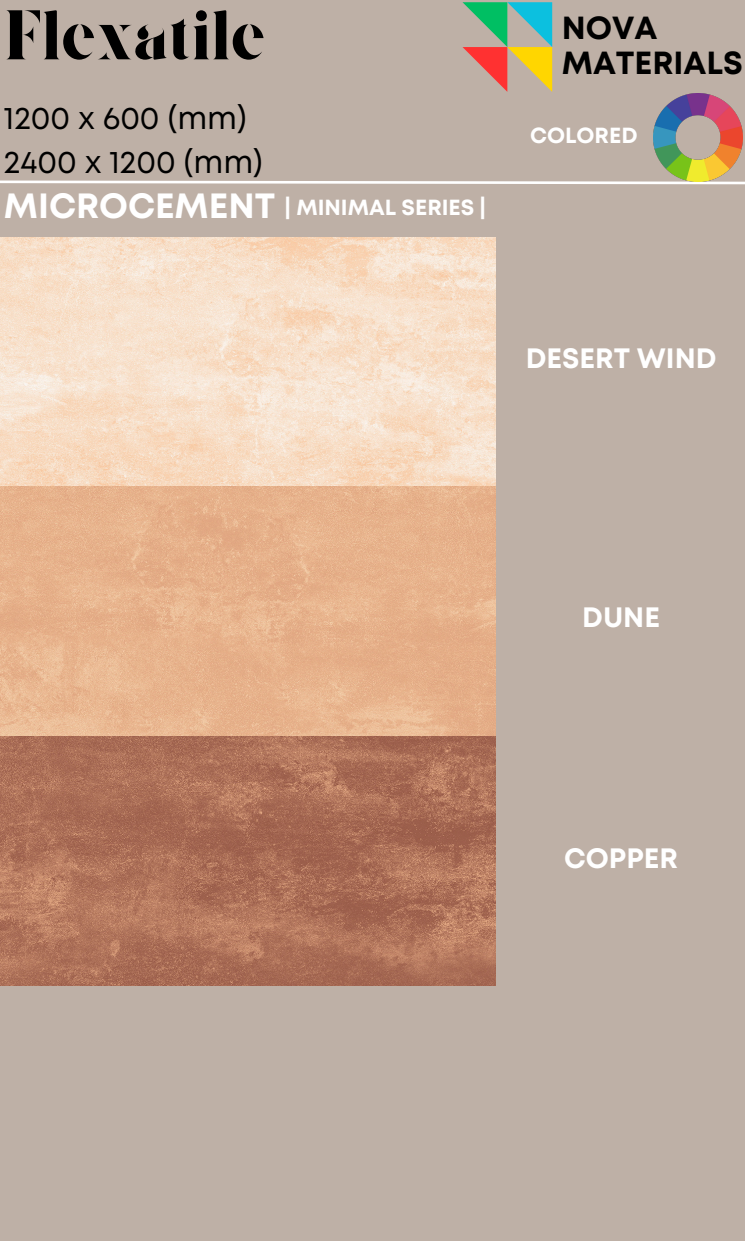
<style>
.page{position:relative;width:745px;height:1241px;background:#fff}
.page>*{position:absolute;margin:0;border:0;box-sizing:border-box;transform-origin:0 0}
.t1{font:70px "Giaza Stencil";color:#000}
.t2{font:700 35px "Mont";color:#fff}
.t3{font:700 31.94px/34.1px "Mont";color:#000}
.t4{font:31.5px/43.9px "Mont";color:#000}
.t5{font:700 28px "Mont";color:#fff}
.t6{font:700 21.88px "Mont";color:#fff}
</style>
<div class="page">
<div style="left:0;top:0;width:744px;height:1240px;background:#beb0a6"></div>
<img style="left:0;top:237px;width:495px;height:748px">
<svg style="left:0;top:180px;width:744px;height:5px"></svg>
<svg style="left:462px;top:2px;width:89px;height:90px"></svg>
<img style="left:653px;top:93px;width:88px;height:89px">
<h2 class="t1" style="left:4px;top:7px;width:263px">Flexatile</h2>
<p class="t3" style="left:561px;top:14px;width:182px">NOVA<br>MATERIALS</p>
<h2 class="t4" style="left:4px;top:98px;width:260px">1200 x 600 (mm)<br>2400 x 1200 (mm)</h2>
<p class="t2" style="left:4px;top:193px;width:272px">MICROCEMENT</p>
<h1 class="t6" style="left:284px;top:199px;width:203px">| MINIMAL SERIES |</h1>
<p class="t6" style="left:530px;top:127px;width:109px">COLORED</p>
<p class="t5" style="left:525px;top:347px;width:192px">DESERT WIND</p>
<p class="t5" style="left:582px;top:607px;width:79px">DUNE</p>
<p class="t5" style="left:564px;top:847px;width:115px">COPPER</p>
</div>
